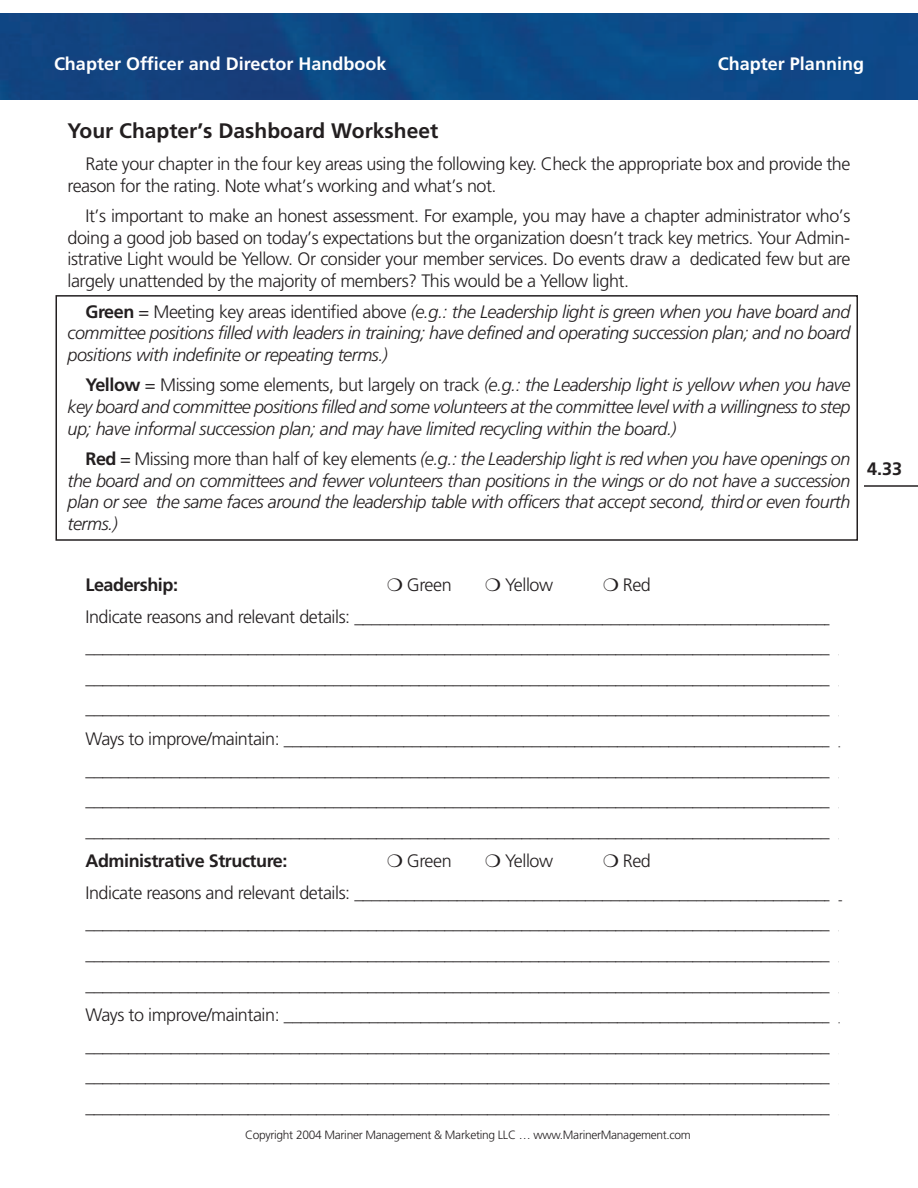
<style>
.page{position:relative;width:918px;height:1188px;background:#fff}
.page>*{position:absolute;margin:0;border:0;box-sizing:border-box;transform-origin:0 0}
.t1{font:700 21px "Frutiger";color:#231f20}
.t2{font:300 18px/30.8px "Frutiger";letter-spacing:-.025em;color:#231f20}
.t3{font:italic 300 18px/21.6px "Frutiger";letter-spacing:-.025em;color:#231f20;text-align:justify}
.t4{font:700 18px "Frutiger";color:#fff}
.t5{font:700 18px "Frutiger";letter-spacing:-.025em;color:#231f20}
.t6{font:300 12px "Frutiger";letter-spacing:-.025em;color:#231f20}
.s1{font-weight:700;font-style:normal}
.s2{font-style:normal}
</style>
<div class="page">
<div style="left:56px;top:295px;width:802px;height:246px;border:2px solid #231f20"></div>
<img style="left:0;top:14px;width:918px;height:85px">
<hr style="left:864px;top:485px;width:54px;height:2px;background:#231f20">
<p class="t4" style="left:54px;top:56px;width:334px">Chapter Officer and Director Handbook</p>
<p class="t4" style="left:718px;top:56px;width:148px">Chapter Planning</p>
<p class="t1" style="left:68px;top:123px;width:372px">Your Chapter’s Dashboard Worksheet</p>
<p class="t2" style="left:68px;top:154px;width:785px;line-height:21.6px;text-indent:18px">Rate your chapter in the four key areas using the following key. Check the appropriate box and provide the reason for the rating. Note what’s working and what’s not.</p>
<p class="t2" style="left:68px;top:207px;width:785px;line-height:21.6px;text-align:justify;text-indent:18px">It’s important to make an honest assessment. For example, you may have a chapter administrator who’s doing a good job based on today’s expectations but the organization doesn’t track key metrics. Your Admin&shy;istrative Light would be Yellow. Or consider your member services. Do events draw a dedicated few but are largely unattended by the majority of members? This would be a Yellow light.</p>
<p class="t3" style="left:68px;top:302px;width:785px;text-indent:18px"><span class="s1">Green</span> <span class="s2">= Meeting key areas identified above</span> (e.g.: the Leadership light is green when you have board and committee positions filled with leaders in training; have defined and operating succession plan; and no board positions with indefinite or repeating terms.)</p>
<p class="t3" style="left:68px;top:376px;width:785px;text-indent:18px"><span class="s1">Yellow</span> <span class="s2">= Missing some elements, but largely on track</span> (e.g.: the Leadership light is yellow when you have key board and committee positions filled and some volunteers at the committee level with a willingness to step up; have informal succession plan; and may have limited recycling within the board.)</p>
<p class="t3" style="left:68px;top:450px;width:785px;text-indent:18px"><span class="s1">Red</span> <span class="s2">= Missing more than half of key elements</span> (e.g.: the Leadership light is red when you have openings on the board and on committees and fewer volunteers than positions in the wings or do not have a succession plan or see the same faces around the leadership table with officers that accept second, thirdor even fourth terms.)</p>
<p class="t5" style="left:867px;top:461px;width:37px">4.33</p>
<p class="t2" style="left:86px;top:571px;width:756px;text-indent:537px">Red<br>Indicate reasons and relevant details: ________________________________________________________ ________________________________________________________________________________________ ________________________________________________________________________________________ ________________________________________________________________________________________ Ways to improve/maintain: _________________________________________________________________ ________________________________________________________________________________________ ________________________________________________________________________________________ ________________________________________________________________________________________</p>
<p class="t5" style="left:86px;top:854px;width:203px">Administrative Structure:</p>
<p class="t2" style="left:407px;top:847px;width:46px">Green</p>
<p class="t2" style="left:505px;top:847px;width:50px">Yellow</p>
<p class="t5" style="left:86px;top:578px;width:94px">Leadership:</p>
<p class="t2" style="left:407px;top:571px;width:46px">Green</p>
<p class="t2" style="left:505px;top:571px;width:50px">Yellow</p>
<p class="t2" style="left:85px;top:847px;width:758px;text-indent:537px">Red<br>Indicate reasons and relevant details: _________________________________________________________ ________________________________________________________________________________________ ________________________________________________________________________________________ ________________________________________________________________________________________ Ways to improve/maintain: _________________________________________________________________ ________________________________________________________________________________________ ________________________________________________________________________________________ ________________________________________________________________________________________</p>
<p class="t6" style="left:245px;top:1130px;width:447px">Copyright 2004 Mariner Management &amp; Marketing LLC … www.MarinerManagement.com</p>
</div>
